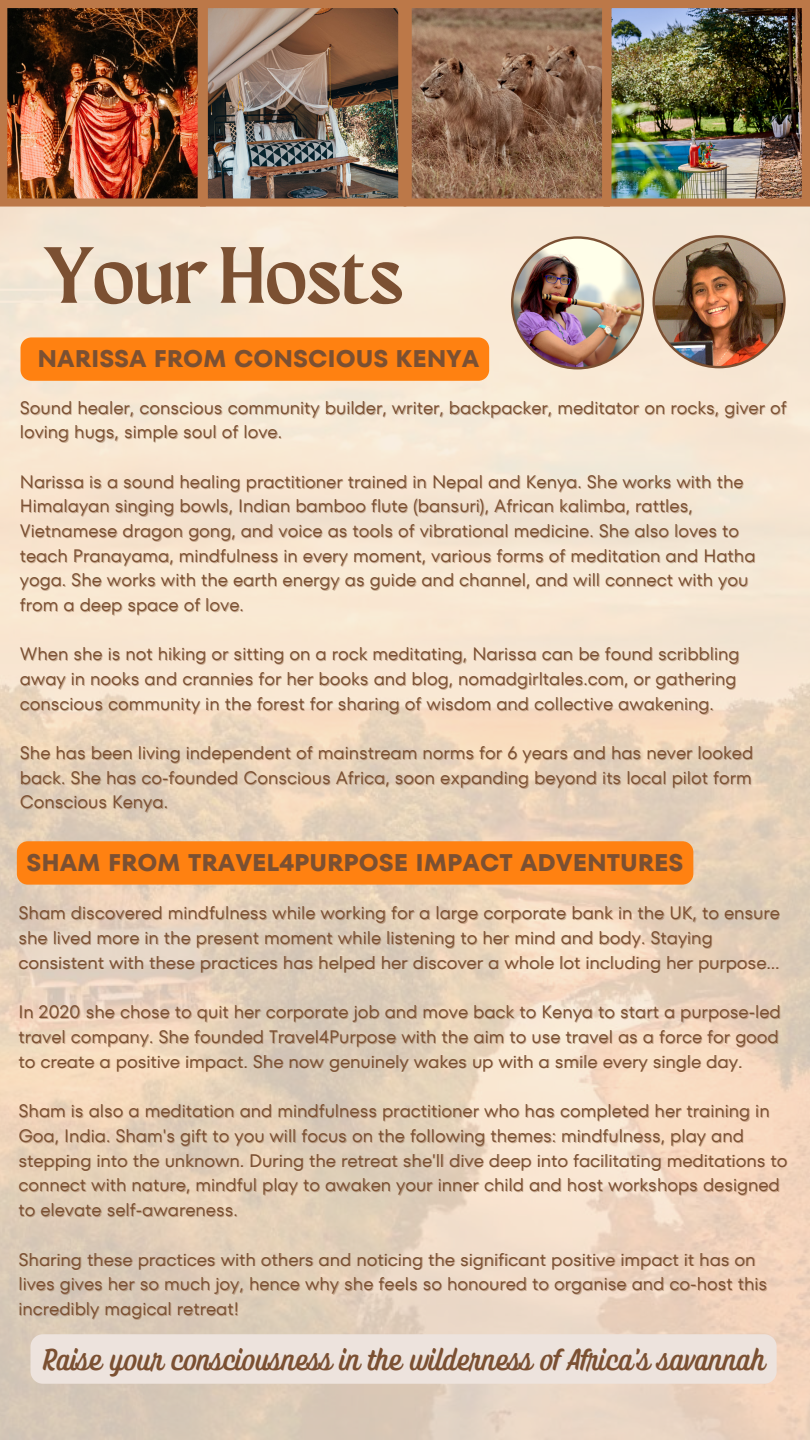
<style>
.page{position:relative;width:810px;height:1440px;background:#fff}
.page>*{position:absolute;margin:0;border:0;box-sizing:border-box;transform-origin:0 0}
.t1{font:80px "Maragsa Display";color:#7b5032}
.t2{font:30px "Ayr Tropika Island Script Casual";color:#7b5032}
.t3{font:700 24px "TT Fors";color:#7b5032}
.t4{font:18px/24.8px "TT Fors";color:#7b5032}
</style>
<div class="page">
<hr style="left:0;top:289px;width:144px;height:2px;background:#f8ebdb">
<hr style="left:0;top:301px;width:144px;height:2px;background:#f8ebdb">
<img style="left:652px;top:235px;width:134px;height:133px">
<img style="left:511px;top:236px;width:133px;height:133px">
<div style="left:31px;top:1334px;width:746px;height:50px;background:#ede3dd;border-radius:12px"></div>
<div style="left:21px;top:337px;width:468px;height:44px;background:#ff8111"></div>
<div style="left:17px;top:841px;width:676px;height:44px;background:#ff8111"></div>
<img style="left:0;top:0;width:810px;height:207px">
<h1 class="t1" style="left:45px;top:241px;width:360px">Your Hosts</h1>
<h3 class="t3" style="left:37px;top:342px;width:443px">NARISSA FROM CONSCIOUS KENYA</h3>
<p class="t4" style="left:20px;top:395px;width:768px">Sound healer, conscious community builder, writer, backpacker, meditator on rocks, giver of loving hugs, simple soul of love.</p>
<p class="t4" style="left:20px;top:469px;width:737px">Narissa is a sound healing practitioner trained in Nepal and Kenya. She works with the Himalayan singing bowls, Indian bamboo flute (bansuri), African kalimba, rattles, Vietnamese dragon gong, and voice as tools of vibrational medicine. She also loves to teach Pranayama, mindfulness in every moment, various forms of meditation and Hatha yoga. She works with the earth energy as guide and channel, and will connect with you from a deep space of love.</p>
<p class="t4" style="left:20px;top:642px;width:721px">When she is not hiking or sitting on a rock meditating, Narissa can be found scribbling away in nooks and crannies for her books and blog, nomadgirltales.com, or gathering conscious community in the forest for sharing of wisdom and collective awakening.</p>
<p class="t4" style="left:20px;top:740px;width:735px;text-align:justify">She has been living independent of mainstream norms for 6 years and has never looked back. She has co-founded Conscious Africa, soon expanding beyond its local pilot form Conscious Kenya.</p>
<h3 class="t3" style="left:26px;top:846px;width:659px">SHAM FROM TRAVEL4PURPOSE IMPACT ADVENTURES</h3>
<p class="t4" style="left:18px;top:900px;width:763px">Sham discovered mindfulness while working for a large corporate bank in the UK, to ensure she lived more in the present moment while listening to her mind and body. Staying consistent with these practices has helped her discover a whole lot including her purpose...</p>
<p class="t4" style="left:18px;top:999px;width:764px;text-align:justify">In 2020 she chose to quit her corporate job and move back to Kenya to start a purpose-led travel company. She founded Travel4Purpose with the aim to use travel as a force for good to create a positive impact. She now genuinely wakes up with a smile every single day.</p>
<p class="t4" style="left:18px;top:1098px;width:770px">Sham is also a meditation and mindfulness practitioner who has completed her training in Goa, India. Sham's gift to you will focus on the following themes: mindfulness, play and stepping into the unknown. During the retreat she'll dive deep into facilitating meditations to connect with nature, mindful play to awaken your inner child and host workshops designed to elevate self-awareness.</p>
<p class="t4" style="left:18px;top:1247px;width:750px">Sharing these practices with others and noticing the significant positive impact it has on lives gives her so much joy, hence why she feels so honoured to organise and co-host this incredibly magical retreat!</p>
<h2 class="t2" style="left:43px;top:1340px;width:724px">Raise your consciousness in the wilderness of Africa's savannah</h2>
</div>
